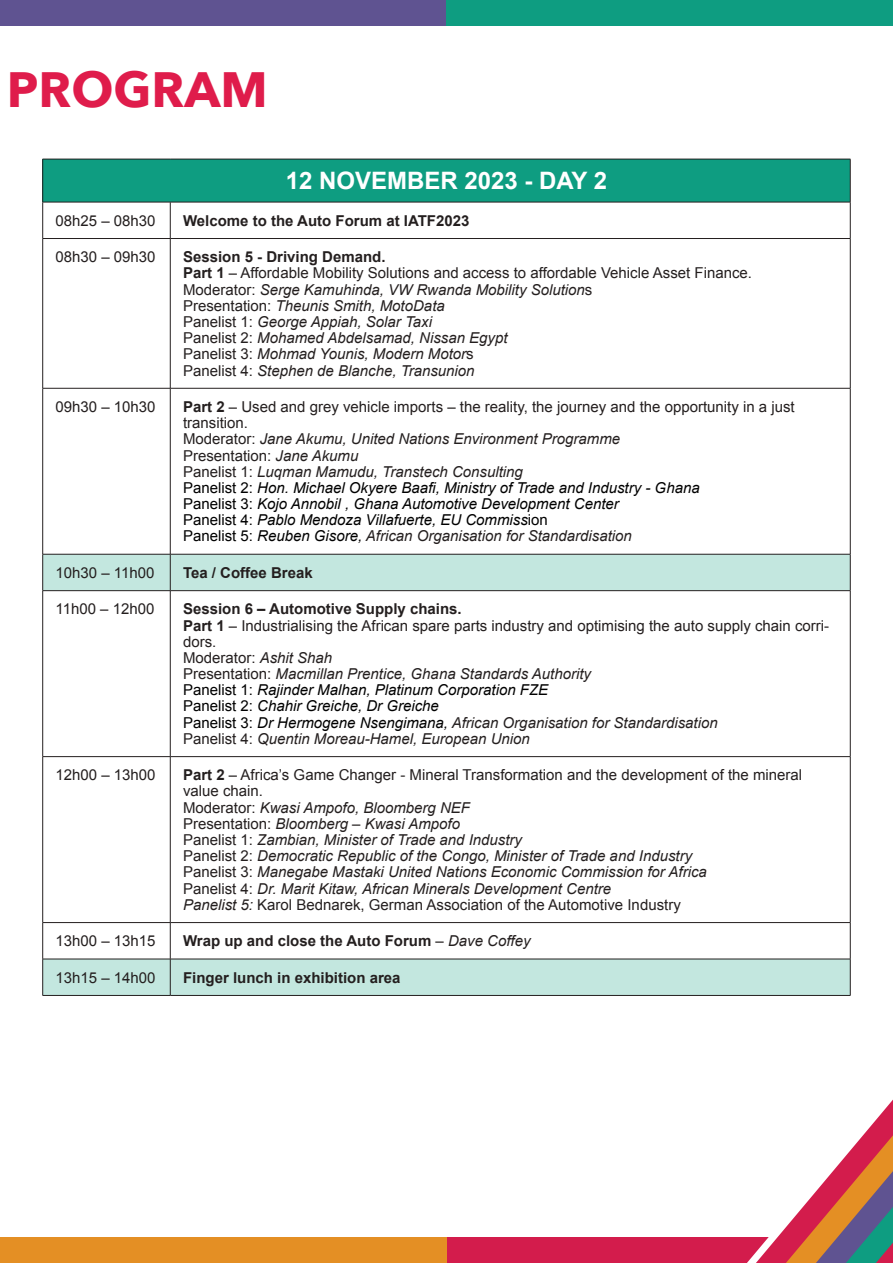
<style>
.page{position:relative;width:893px;height:1263px;background:#fff}
.page>*{position:absolute;margin:0;border:0;box-sizing:border-box;transform-origin:0 0}
.t1{font:700 49.5px "Avenir Next";color:#df1c4b}
.t2{font:700 24px "Arial";color:#fff}
.t3{font:italic 15px/16.2px "Arial";color:#241f1f}
.t4{font:italic 15px/16.2px "Arial";color:#000}
.t5{font:700 15px "Arial";color:#241f1f}
.t6{font:15px "Arial";color:#241f1f}
.s1{font-weight:700;font-style:normal}
.s2{font-style:normal}
.s3{font-weight:700;font-style:normal;color:#241f1f}
.s4{color:#241f1f}
.s5{font-style:normal;color:#241f1f}
.s6{font-style:normal;color:#000}
.s7{color:#000}
.s8{font-weight:400;font-style:italic}
</style>
<div class="page">
<div style="left:0;top:0;width:446px;height:26px;background:#5f5391"></div>
<div style="left:446px;top:0;width:447px;height:26px;background:#0e9d81"></div>
<div style="left:446px;top:1237px;width:447px;height:26px;background:#d31c4c"></div>
<div style="left:0;top:1237px;width:446px;height:26px;background:#e48f24"></div>
<svg style="left:747px;top:1099px;width:146px;height:164px"></svg>
<div style="left:43px;top:159px;width:807px;height:43px;background:#0e9d81"></div>
<svg style="left:43px;top:555px;width:807px;height:440px"></svg>
<hr style="left:42px;top:202px;width:1px;height:36px;background:#241f1f">
<hr style="left:170px;top:202px;width:1px;height:36px;background:#241f1f">
<hr style="left:850px;top:202px;width:1px;height:36px;background:#241f1f">
<hr style="left:43px;top:238px;width:127px;height:1px;background:#241f1f">
<hr style="left:42px;top:239px;width:1px;height:149px;background:#241f1f">
<hr style="left:170px;top:238px;width:680px;height:1px;background:#241f1f">
<hr style="left:170px;top:239px;width:1px;height:149px;background:#241f1f">
<hr style="left:850px;top:239px;width:1px;height:149px;background:#241f1f">
<hr style="left:42px;top:388px;width:1px;height:166px;background:#241f1f">
<hr style="left:170px;top:388px;width:1px;height:166px;background:#241f1f">
<hr style="left:850px;top:388px;width:1px;height:166px;background:#241f1f">
<hr style="left:42px;top:591px;width:1px;height:165px;background:#241f1f">
<hr style="left:170px;top:591px;width:1px;height:165px;background:#241f1f">
<hr style="left:850px;top:591px;width:1px;height:165px;background:#241f1f">
<hr style="left:42px;top:757px;width:1px;height:165px;background:#241f1f">
<hr style="left:170px;top:757px;width:1px;height:165px;background:#241f1f">
<hr style="left:850px;top:757px;width:1px;height:165px;background:#241f1f">
<hr style="left:43px;top:922px;width:127px;height:1px;background:#241f1f">
<hr style="left:42px;top:923px;width:1px;height:36px;background:#241f1f">
<hr style="left:170px;top:922px;width:680px;height:1px;background:#241f1f">
<hr style="left:170px;top:923px;width:1px;height:36px;background:#241f1f">
<hr style="left:850px;top:923px;width:1px;height:36px;background:#241f1f">
<hr style="left:43px;top:159px;width:127px;height:1px;background:#241f1f">
<hr style="left:42px;top:159px;width:1px;height:43px;background:#241f1f">
<hr style="left:170px;top:159px;width:680px;height:1px;background:#241f1f">
<hr style="left:850px;top:159px;width:1px;height:43px;background:#241f1f">
<hr style="left:43px;top:202px;width:127px;height:1px;background:#241f1f">
<hr style="left:170px;top:202px;width:680px;height:1px;background:#241f1f">
<hr style="left:43px;top:388px;width:127px;height:1px;background:#241f1f">
<hr style="left:43px;top:554px;width:127px;height:1px;background:#241f1f">
<hr style="left:42px;top:554px;width:1px;height:36px;background:#241f1f">
<hr style="left:43px;top:590px;width:127px;height:1px;background:#241f1f">
<hr style="left:170px;top:388px;width:680px;height:1px;background:#241f1f">
<hr style="left:170px;top:554px;width:680px;height:1px;background:#241f1f">
<hr style="left:170px;top:554px;width:1px;height:36px;background:#241f1f">
<hr style="left:850px;top:554px;width:1px;height:36px;background:#241f1f">
<hr style="left:170px;top:590px;width:680px;height:1px;background:#241f1f">
<hr style="left:43px;top:756px;width:127px;height:1px;background:#241f1f">
<hr style="left:43px;top:959px;width:127px;height:1px;background:#241f1f">
<hr style="left:42px;top:959px;width:1px;height:36px;background:#241f1f">
<hr style="left:43px;top:995px;width:127px;height:1px;background:#241f1f">
<hr style="left:170px;top:756px;width:680px;height:1px;background:#241f1f">
<hr style="left:170px;top:959px;width:680px;height:1px;background:#241f1f">
<hr style="left:170px;top:959px;width:1px;height:36px;background:#241f1f">
<hr style="left:850px;top:959px;width:1px;height:36px;background:#241f1f">
<hr style="left:170px;top:995px;width:680px;height:1px;background:#241f1f">
<h1 class="t1" style="left:7px;top:47px;width:262px">PROGRAM</h1>
<h2 class="t2" style="left:286px;top:165px;width:323px">12 NOVEMBER 2023 - DAY 2</h2>
<p class="t6" style="left:55px;top:211px;width:102px">08h25 – 08h30</p>
<p class="t5" style="left:183px;top:211px;width:288px">Welcome to the Auto Forum at IATF2023</p>
<p class="t6" style="left:55px;top:247px;width:102px">08h30 – 09h30</p>
<p class="t3" style="left:183px;top:249px;width:570px"><span class="s1">Session 5 - Driving Demand.<br>Part 1</span> – <span class="s2">Affordable Mobility Solutions and access to affordable Vehicle Asset Finance.<br>Moderator:</span> Serge Kamuhinda, VW Rwanda Mobility Solution<span class="s2">s<br>Presentation:</span> Theunis Smith, MotoData<br><span class="s2">Panelist 1:</span> George Appiah, Solar Taxi<br><span class="s2">Panelist 2:</span> Mohamed Abdelsamad, Nissan Egypt<br><span class="s2">Panelist 3:</span> Mohmad Younis, Modern Motor<span class="s2">s<br>Panelist 4:</span> Stephen de Blanche, Transunion</p>
<p class="t6" style="left:55px;top:397px;width:102px">09h30 – 10h30</p>
<p class="t4" style="left:183px;top:399px;width:613px"><span class="s3">Part 2</span> <span class="s4">–</span> <span class="s5">Used and grey vehicle imports – the reality, the journey and the opportunity in a just transition.<br>Moderator:</span> <span class="s4">Jane Akumu, United Nations Environment Programme<br></span><span class="s5">Presentation:</span> <span class="s4">Jane Akumu<br></span><span class="s5">Panelist 1:</span> <span class="s4">Luqman Mamudu, Transtech Consulting<br></span><span class="s2">Panelist 2:</span> Hon. Michael Okyere Baafi, Ministry of Trade and Industry - Ghana<br><span class="s2">Panelist 3:</span> Kojo Annobil , Ghana Automotive Development Center<br><span class="s2">Panelist 4:</span> Pablo Mendoza Villafuerte, EU Commiss<span class="s2">ion<br>Panelist 5:</span> Reuben Gisore, <span class="s4">African Organisation for Standardisation</span></p>
<p class="t6" style="left:55px;top:563px;width:100px">10h30 – 11h00</p>
<p class="t5" style="left:183px;top:563px;width:131px">Tea / Coffee Break</p>
<p class="t6" style="left:55px;top:599px;width:100px">11h00 – 12h00</p>
<p class="t3" style="left:183px;top:601px;width:648px"><span class="s1">Session 6 – Automotive Supply chains.<br>Part 1</span> – <span class="s2">Industrialising the African spare parts industry and optimising the auto supply chain corri&shy;dors.<br>Moderator:</span> Ashit Shah<br><span class="s2">Presentation:</span> Macmillan Prentice, Ghana Standards Authority<br><span class="s6">Panelist 1:</span> <span class="s7">Rajinder Malhan, Platinum Corporation FZE<br></span><span class="s6">Panelist 2:</span> <span class="s7">Chahir Greiche, Dr Greiche<br></span><span class="s6">Panelist 3:</span> <span class="s7">Dr Hermogene Nsengimana,</span> African Organisation for Standardisation<br><span class="s2">Panelist 4:</span> Quentin Moreau-Hamel, European Union</p>
<p class="t6" style="left:55px;top:765px;width:102px">12h00 – 13h00</p>
<p class="t3" style="left:183px;top:767px;width:621px"><span class="s1">Part 2</span> – <span class="s2">Africa’s Game Changer - Mineral Transformation and the development of the mineral value chain.<br>Moderator:</span> Kwasi Ampofo, Bloomberg NEF<br><span class="s2">Presentation:</span> Bloomberg – Kwasi Ampofo<br><span class="s2">Panelist 1:</span> Zambian, Minister of Trade and Industry<br><span class="s2">Panelist 2:</span> Democratic Republic of the Congo, Minister of Trade and Industry<br><span class="s2">Panelist 3:</span> Manegabe Mastaki United Nations Economic Commission for Africa<br><span class="s2">Panelist 4:</span> Dr. Marit Kitaw, African Minerals Development Centre<br>Panelist 5: <span class="s2">Karol Bednarek, German Association of the Automotive Industry</span></p>
<p class="t6" style="left:55px;top:931px;width:102px">13h00 – 13h15</p>
<p class="t5" style="left:183px;top:931px;width:349px">Wrap up and close the Auto Forum <span class="s8">– Dave Coffey</span></p>
<p class="t6" style="left:55px;top:967px;width:102px">13h15 – 14h00</p>
<p class="t5" style="left:183px;top:967px;width:219px">Finger lunch in exhibition area</p>
</div>
